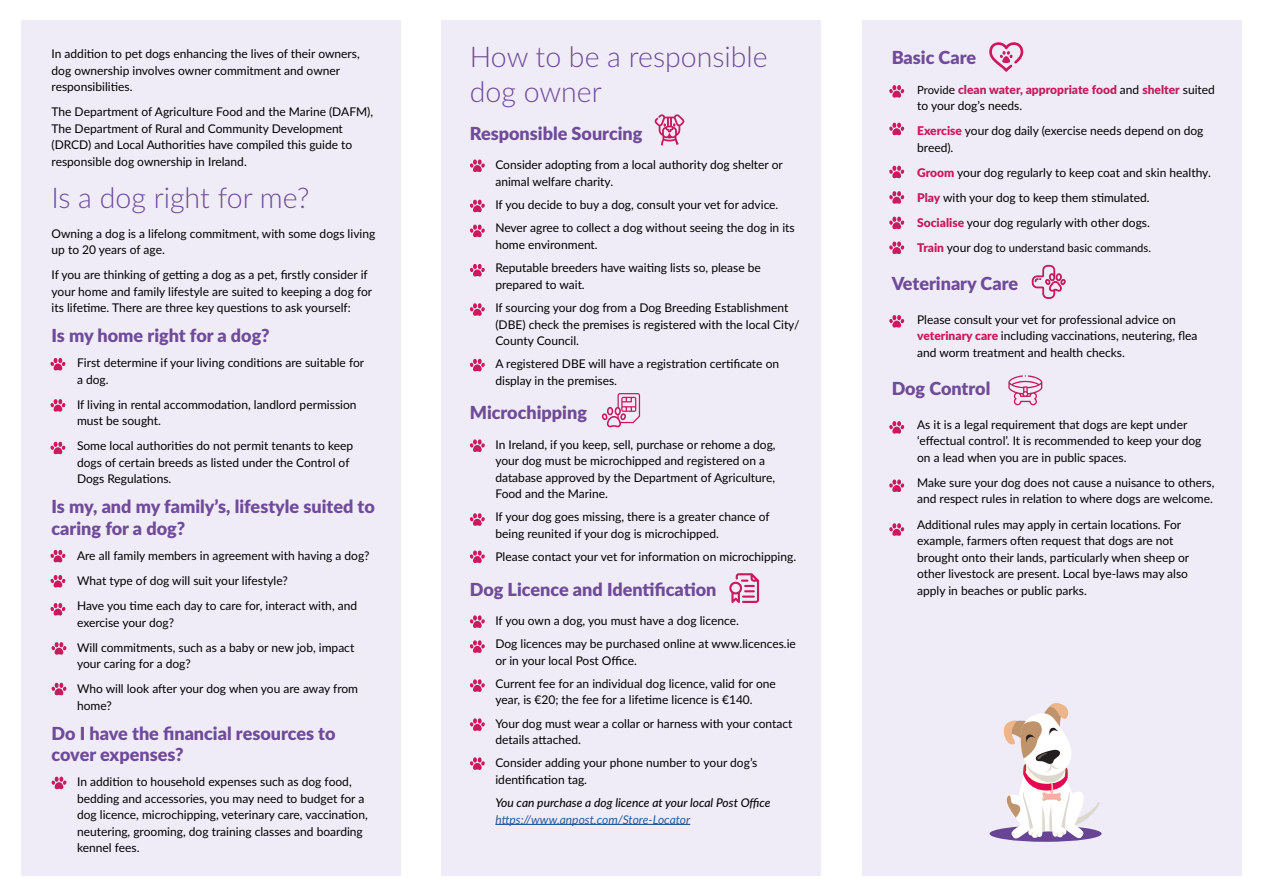
<style>
.page{position:relative;width:1263px;height:893px;background:#fff}
.page>*{position:absolute;margin:0;border:0;box-sizing:border-box;transform-origin:0 0}
.Body{font:300 28.5px/34.2px "Lato";color:#6f4b99}
.Body-2{font:900 18px/21.6px "Lato";color:#6f4b99}
.Body-3{font:12px/16.5px "Lato";color:#000}
.Body-4{font:900 12px/16.5px "Lato";color:#c81a5c}
.Body-5{font:italic 500 12px "Lato";color:#000}
.Body-6{font:italic 12px "Lato";color:#275b9b}
.Body-7{font:11.25px "Lato";color:#000}
.s1{font-weight:400;font-size:11.25px;color:#000}
.s2{font-weight:400;color:#000}
.s3{font-weight:900;color:#c81a5c}
.s4{font-weight:900;font-size:12px;color:#c81a5c}
.s5{font-size:12px}
</style>
<div class="page">
<div style="left:442px;top:20px;width:379px;height:856px;background:#f0ecf7"></div>
<hr style="left:495px;top:824px;width:195px;height:1px;background:#275b9b">
<div style="left:863px;top:20px;width:379px;height:856px;background:#f0ecf7"></div>
<div style="left:21px;top:20px;width:379px;height:856px;background:#f0ecf7"></div>
<svg style="left:602px;top:393px;width:38px;height:35px"></svg>
<svg style="left:729px;top:573px;width:30px;height:30px"></svg>
<svg style="left:1008px;top:375px;width:34px;height:30px"></svg>
<svg style="left:1032px;top:265px;width:34px;height:34px"></svg>
<svg style="left:989px;top:42px;width:34px;height:30px"></svg>
<svg style="left:989px;top:826px;width:112px;height:16px"></svg>
<svg style="left:1003px;top:703px;width:97px;height:136px"></svg>
<svg style="left:654px;top:114px;width:31px;height:32px"></svg>
<svg style="left:50px;top:358px;width:15px;height:13px"></svg>
<svg style="left:50px;top:399px;width:15px;height:13px"></svg>
<svg style="left:50px;top:441px;width:15px;height:14px"></svg>
<svg style="left:50px;top:550px;width:15px;height:13px"></svg>
<svg style="left:50px;top:575px;width:15px;height:13px"></svg>
<svg style="left:50px;top:603px;width:15px;height:13px"></svg>
<svg style="left:51px;top:642px;width:15px;height:13px"></svg>
<svg style="left:51px;top:682px;width:15px;height:14px"></svg>
<svg style="left:51px;top:776px;width:15px;height:14px"></svg>
<svg style="left:470px;top:159px;width:15px;height:13px"></svg>
<svg style="left:470px;top:199px;width:15px;height:14px"></svg>
<svg style="left:470px;top:224px;width:15px;height:14px"></svg>
<svg style="left:470px;top:264px;width:15px;height:13px"></svg>
<svg style="left:470px;top:303px;width:15px;height:13px"></svg>
<svg style="left:470px;top:359px;width:15px;height:13px"></svg>
<svg style="left:470px;top:439px;width:15px;height:13px"></svg>
<svg style="left:470px;top:513px;width:15px;height:13px"></svg>
<svg style="left:470px;top:550px;width:15px;height:13px"></svg>
<svg style="left:470px;top:615px;width:15px;height:13px"></svg>
<svg style="left:470px;top:640px;width:15px;height:13px"></svg>
<svg style="left:470px;top:679px;width:15px;height:13px"></svg>
<svg style="left:470px;top:718px;width:15px;height:13px"></svg>
<svg style="left:470px;top:757px;width:15px;height:13px"></svg>
<svg style="left:889px;top:421px;width:15px;height:13px"></svg>
<svg style="left:889px;top:315px;width:15px;height:13px"></svg>
<svg style="left:889px;top:122px;width:15px;height:14px"></svg>
<svg style="left:889px;top:165px;width:15px;height:14px"></svg>
<svg style="left:889px;top:191px;width:15px;height:13px"></svg>
<svg style="left:889px;top:216px;width:15px;height:14px"></svg>
<svg style="left:889px;top:241px;width:15px;height:13px"></svg>
<svg style="left:889px;top:85px;width:15px;height:13px"></svg>
<svg style="left:889px;top:479px;width:15px;height:13px"></svg>
<svg style="left:889px;top:523px;width:15px;height:13px"></svg>
<p class="Body-3" style="left:52px;top:45px;width:310px">In addition to pet dogs enhancing the lives of their owners, dog ownership involves owner commitment and owner responsibilities.</p>
<p class="Body-3" style="left:52px;top:103px;width:323px">The Department of Agriculture Food and the Marine (DAFM), The Department of Rural and Community Development (DRCD) and Local Authorities have compiled this guide to responsible dog ownership in Ireland.</p>
<p class="Body" style="left:52px;top:180px;width:259px">Is a dog right for me?</p>
<p class="Body-3" style="left:52px;top:225px;width:325px">Owning a dog is a lifelong commitment, with some dogs living up to 20 years of age.</p>
<p class="Body-3" style="left:52px;top:266px;width:322px">If you are thinking of getting a dog as a pet, firstly consider if your home and family lifestyle are suited to keeping a dog for its lifetime. There are three key questions to ask yourself:</p>
<p class="Body-2" style="left:52px;top:324px;width:220px">Is my home right for a dog?</p>
<p class="Body-3" style="left:77px;top:354px;width:289px">First determine if your living conditions are suitable for a dog.</p>
<p class="Body-3" style="left:77px;top:396px;width:281px">If living in rental accommodation, landlord permission must be sought.</p>
<p class="Body-3" style="left:77px;top:437px;width:278px">Some local authorities do not permit tenants to keep dogs of certain breeds as listed under the Control of<br>Dogs Regulations.</p>
<p class="Body-2" style="left:52px;top:495px;width:325px">Is my, and my family’s, lifestyle suited to caring for a dog?</p>
<p class="Body-3" style="left:77px;top:547px;width:294px">Are all family members in agreement with having a dog?</p>
<p class="Body-3" style="left:77px;top:572px;width:212px">What type of dog will suit your lifestyle?</p>
<p class="Body-3" style="left:77px;top:597px;width:282px">Have you time each day to care for, interact with, and exercise your dog?</p>
<p class="Body-3" style="left:77px;top:638px;width:279px">Will commitments, such as a baby or new job, impact your caring for a dog?</p>
<p class="Body-3" style="left:77px;top:680px;width:283px">Who will look after your dog when you are away from home?</p>
<p class="Body-2" style="left:52px;top:722px;width:285px">Do I have the financial resources to cover expenses?</p>
<p class="Body-3" style="left:77px;top:773px;width:292px">In addition to household expenses such as dog food, bedding and accessories, you may need to budget for a dog licence, microchipping, veterinary care, vaccination, neutering, grooming, dog training classes and boarding kennel fees.</p>
<p class="Body" style="left:470px;top:39px;width:299px">How to be a responsible dog owner</p>
<p class="Body-2" style="left:470px;top:122px;width:174px">Responsible Sourcing</p>
<p class="Body-3" style="left:495px;top:156px;width:289px">Consider adopting from a local authority dog shelter or animal welfare charity.</p>
<p class="Body-3" style="left:495px;top:196px;width:285px">If you decide to buy a dog, consult your vet for advice.</p>
<p class="Body-3" style="left:495px;top:219px;width:301px">Never agree to collect a dog without seeing the dog in its home environment.</p>
<p class="Body-3" style="left:495px;top:259px;width:267px">Reputable breeders have waiting lists so, please be prepared to wait.</p>
<p class="Body-3" style="left:495px;top:299px;width:306px">If sourcing your dog from a Dog Breeding Establishment (DBE) check the premises is registered with the local City/<br>County Council.</p>
<p class="Body-3" style="left:495px;top:355px;width:285px">A registered DBE will have a registration certificate on display in the premises.</p>
<p class="Body-2" style="left:470px;top:401px;width:119px">Microchipping</p>
<p class="Body-3" style="left:495px;top:435px;width:282px">In Ireland, if you keep, sell, purchase or rehome a dog, your dog must be microchipped and registered on a database approved by the Department of Agriculture, Food and the Marine.</p>
<p class="Body-3" style="left:495px;top:508px;width:276px">If your dog goes missing, there is a greater chance of being reunited if your dog is microchipped.</p>
<p class="Body-3" style="left:495px;top:548px;width:302px">Please contact your vet for information on microchipping.</p>
<p class="Body-2" style="left:470px;top:577px;width:248px">Dog Licence and Identification</p>
<p class="Body-3" style="left:495px;top:612px;width:245px">If you own a dog, you must have a dog licence.</p>
<p class="Body-3" style="left:495px;top:635px;width:302px">Dog licences may be purchased online at www.licences.ie or in your local Post Office.</p>
<p class="Body-3" style="left:495px;top:675px;width:282px">Current fee for an individual dog licence, valid for one year, is €20; the fee for a lifetime licence is €140.</p>
<p class="Body-3" style="left:495px;top:714px;width:299px">Your dog must wear a collar or harness with your contact details attached.</p>
<p class="Body-3" style="left:495px;top:754px;width:264px">Consider adding your phone number to your dog’s identification tag.</p>
<p class="Body-5" style="left:495px;top:794px;width:277px">You can purchase a dog licence at your local Post Office</p>
<p class="Body-6" style="left:495px;top:811px;width:196px">https://www.anpost.com/Store-Locator</p>
<p class="Body-2" style="left:892px;top:46px;width:86px">Basic Care</p>
<p class="Body-4" style="left:917px;top:81px;width:299px"><span class="s1">Provid</span><span class="s2">e</span> clean water, appropriate food <span class="s2">and</span> shelter <span class="s2">suited to your dog’s needs.</span></p>
<p class="Body-3" style="left:917px;top:122px;width:288px"><span class="s3">Exercise</span> your dog daily (exercise needs depend on dog breed).</p>
<p class="Body-3" style="left:917px;top:164px;width:295px"><span class="s3">Groom</span> your dog regularly to keep coat and skin healthy.</p>
<p class="Body-3" style="left:917px;top:189px;width:234px"><span class="s3">Play</span> with your dog to keep them stimulated.</p>
<p class="Body-3" style="left:917px;top:214px;width:234px"><span class="s3">Socialise</span> your dog regularly with other dogs.</p>
<p class="Body-7" style="left:917px;top:240px;width:235px"><span class="s4">Train</span> <span class="s5">your d</span>og to understand basic commands.</p>
<p class="Body-2" style="left:892px;top:272px;width:128px">Veterinary Care</p>
<p class="Body-3" style="left:917px;top:311px;width:282px">Please consult your vet for professional advice on <span class="s3">veterinary care</span> including vaccinations, neutering, flea and worm treatment and health checks.</p>
<p class="Body-2" style="left:892px;top:377px;width:100px">Dog Control</p>
<p class="Body-3" style="left:917px;top:416px;width:286px">As it is a legal requirement that dogs are kept under ‘effectual control’. It is recommended to keep your dog on a lead when you are in public spaces.</p>
<p class="Body-3" style="left:917px;top:474px;width:299px">Make sure your dog does not cause a nuisance to others, and respect rules in relation to where dogs are welcome.</p>
<p class="Body-3" style="left:917px;top:515px;width:274px">Additional rules may apply in certain locations. For example, farmers often request that dogs are not brought onto their lands, particularly when sheep or other livestock are present. Local bye-laws may also apply in beaches or public parks.</p>
</div>
